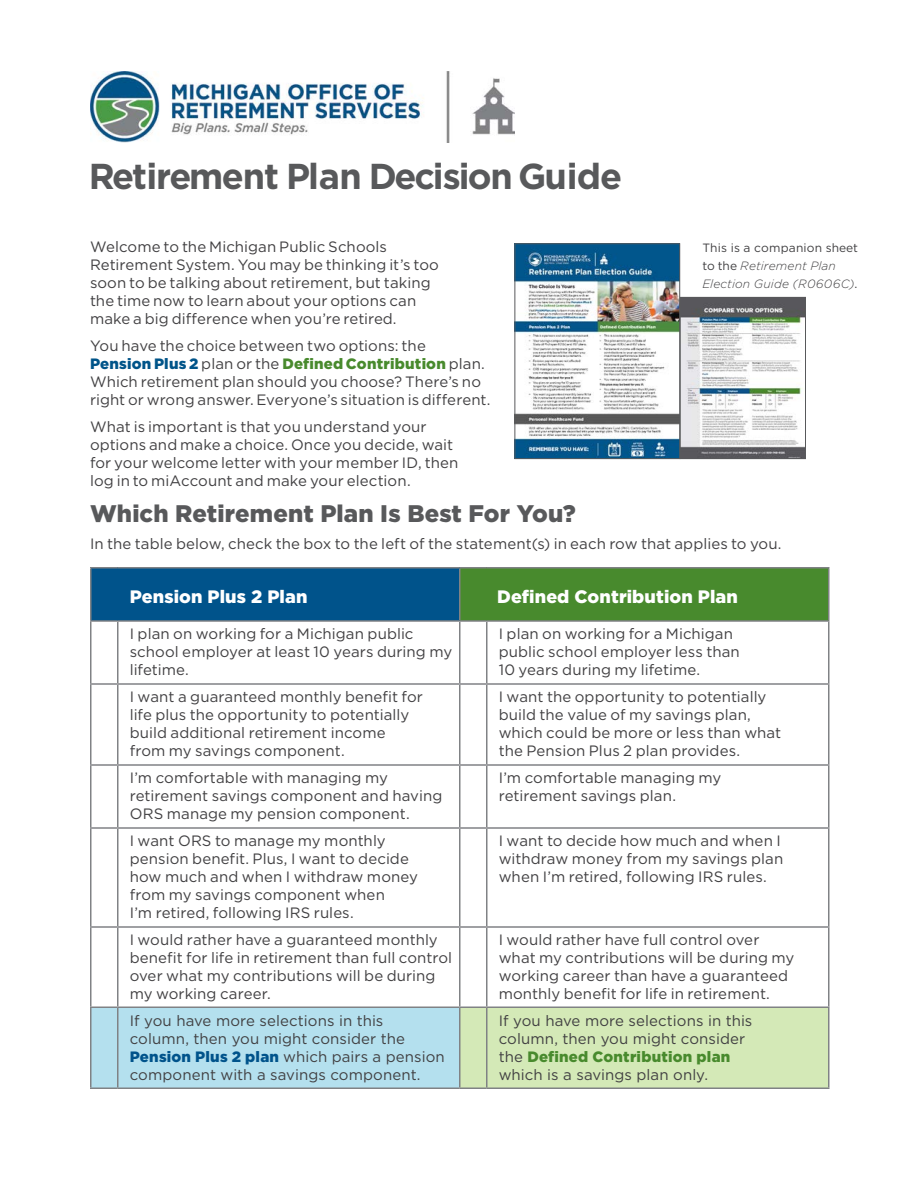
<style>
.page{position:relative;width:918px;height:1188px;background:#fff}
.page>*{position:absolute;margin:0;border:0;box-sizing:border-box;transform-origin:0 0}
.t1{font:700 36px "Gotham";letter-spacing:-.04em;color:#58595b}
.t2{font:900 24px "Gotham";letter-spacing:.005em;color:#58595b}
.t3{font:900 18px "Gotham";letter-spacing:.005em;color:#fff}
.t4{font:15px/18px "Gotham";letter-spacing:.005em;color:#414042}
.t5{font:italic 300 12px/18px "Gotham";letter-spacing:.01em;color:#414042}
.s1{font-weight:900;color:#005489}
.s2{font-weight:900;color:#488a2d}
.s3{font-weight:400;font-style:normal}
.s4{font-weight:900;color:#00538b}
</style>
<div class="page">
<img style="left:90px;top:72px;width:424px;height:70px">
<img style="left:516px;top:245px;width:162px;height:212px">
<div style="left:514px;top:243px;width:166px;height:216px;border:1px solid #58595b"></div>
<img style="left:682px;top:299px;width:122px;height:158px">
<div style="left:680px;top:297px;width:126px;height:162px;border:1px solid #58595b"></div>
<div style="left:91px;top:568px;width:369px;height:53px;background:#00538b"></div>
<div style="left:460px;top:568px;width:369px;height:53px;background:#488a2d"></div>
<hr style="left:90px;top:622px;width:2px;height:61px;background:#808285">
<hr style="left:117px;top:622px;width:1px;height:61px;background:#808285">
<hr style="left:459px;top:622px;width:1px;height:61px;background:#808285">
<hr style="left:486px;top:622px;width:2px;height:61px;background:#808285">
<hr style="left:828px;top:622px;width:2px;height:61px;background:#808285">
<hr style="left:90px;top:683px;width:28px;height:2px;background:#808285">
<hr style="left:90px;top:685px;width:2px;height:79px;background:#808285">
<hr style="left:118px;top:683px;width:342px;height:2px;background:#808285">
<hr style="left:117px;top:685px;width:1px;height:79px;background:#808285">
<hr style="left:460px;top:683px;width:27px;height:2px;background:#808285">
<hr style="left:459px;top:685px;width:1px;height:79px;background:#808285">
<hr style="left:487px;top:683px;width:343px;height:2px;background:#808285">
<hr style="left:486px;top:685px;width:2px;height:79px;background:#808285">
<hr style="left:828px;top:685px;width:2px;height:79px;background:#808285">
<hr style="left:90px;top:764px;width:28px;height:2px;background:#808285">
<hr style="left:90px;top:766px;width:2px;height:61px;background:#808285">
<hr style="left:118px;top:764px;width:342px;height:2px;background:#808285">
<hr style="left:117px;top:766px;width:1px;height:61px;background:#808285">
<hr style="left:460px;top:764px;width:27px;height:2px;background:#808285">
<hr style="left:459px;top:766px;width:1px;height:61px;background:#808285">
<hr style="left:487px;top:764px;width:343px;height:2px;background:#808285">
<hr style="left:486px;top:766px;width:2px;height:61px;background:#808285">
<hr style="left:828px;top:766px;width:2px;height:61px;background:#808285">
<hr style="left:90px;top:827px;width:28px;height:2px;background:#808285">
<hr style="left:90px;top:829px;width:2px;height:97px;background:#808285">
<hr style="left:118px;top:827px;width:342px;height:2px;background:#808285">
<hr style="left:117px;top:829px;width:1px;height:97px;background:#808285">
<hr style="left:460px;top:827px;width:27px;height:2px;background:#808285">
<hr style="left:459px;top:829px;width:1px;height:97px;background:#808285">
<hr style="left:487px;top:827px;width:343px;height:2px;background:#808285">
<hr style="left:486px;top:829px;width:2px;height:97px;background:#808285">
<hr style="left:828px;top:829px;width:2px;height:97px;background:#808285">
<hr style="left:90px;top:926px;width:28px;height:2px;background:#808285">
<hr style="left:90px;top:928px;width:2px;height:78px;background:#808285">
<hr style="left:118px;top:926px;width:342px;height:2px;background:#808285">
<hr style="left:117px;top:928px;width:1px;height:78px;background:#808285">
<hr style="left:460px;top:926px;width:27px;height:2px;background:#808285">
<hr style="left:459px;top:928px;width:1px;height:78px;background:#808285">
<hr style="left:487px;top:926px;width:343px;height:2px;background:#808285">
<hr style="left:486px;top:928px;width:2px;height:78px;background:#808285">
<hr style="left:828px;top:928px;width:2px;height:78px;background:#808285">
<hr style="left:90px;top:1006px;width:28px;height:2px;background:#808285">
<hr style="left:118px;top:1006px;width:342px;height:2px;background:#808285">
<hr style="left:460px;top:1006px;width:27px;height:2px;background:#808285">
<hr style="left:487px;top:1006px;width:343px;height:2px;background:#808285">
<hr style="left:828px;top:1008px;width:2px;height:80px;background:#808285">
<svg style="left:90px;top:1007px;width:739px;height:82px;background:#c1e1cf"></svg>
<hr style="left:487px;top:1088px;width:343px;height:1px;background:#808285">
<svg style="left:90px;top:567px;width:28px;height:1px"></svg>
<hr style="left:90px;top:568px;width:2px;height:52px;background:#808285">
<hr style="left:118px;top:567px;width:342px;height:1px;background:#808285">
<svg style="left:460px;top:567px;width:27px;height:1px"></svg>
<hr style="left:459px;top:568px;width:1px;height:52px;background:#808285">
<hr style="left:487px;top:567px;width:343px;height:1px;background:#808285">
<hr style="left:828px;top:568px;width:2px;height:52px;background:#808285">
<hr style="left:90px;top:620px;width:28px;height:2px;background:#808285">
<hr style="left:118px;top:620px;width:342px;height:2px;background:#808285">
<hr style="left:460px;top:620px;width:27px;height:2px;background:#808285">
<hr style="left:487px;top:620px;width:343px;height:2px;background:#808285">
<h1 class="t1" style="left:89px;top:155px;width:535px">Retirement Plan Decision Guide</h1>
<p class="t4" style="left:90px;top:237px;width:350px">Welcome to the Michigan Public Schools Retirement System. You may be thinking it’s too soon to be talking about retirement, but taking the time now to learn about your options can make a big difference when you’re retired.</p>
<p class="t4" style="left:90px;top:336px;width:402px">You have the choice between two options: the <span class="s1">Pension Plus 2</span> plan or the <span class="s2">Defined Contribution</span> plan.<br>Which retirement plan should you choose? There’s no right or wrong answer. Everyone’s situation is different.</p>
<p class="t4" style="left:90px;top:417px;width:370px">What is important is that you understand your options and make a choice. Once you decide, wait for your welcome letter with your member ID, then log in to miAccount and make your election.</p>
<p class="t5" style="left:702px;top:239px;width:157px"><span class="s3">This is a companion sheet to the</span> Retirement Plan<br>Election Guide (R0606C)<span class="s3">.</span></p>
<h2 class="t2" style="left:90px;top:500px;width:487px">Which Retirement Plan Is Best For You?</h2>
<p class="t4" style="left:90px;top:534px;width:693px">In the table below, check the box to the left of the statement(s) in each row that applies to you.</p>
<p class="t3" style="left:130px;top:586px;width:179px">Pension Plus 2 Plan</p>
<p class="t3" style="left:497px;top:586px;width:242px">Defined Contribution Plan</p>
<p class="t4" style="left:130px;top:624px;width:324px">I plan on working for a Michigan public school employer at least 10 years during my lifetime.</p>
<p class="t4" style="left:499px;top:624px;width:243px">I plan on working for a Michigan public school employer less than<br>10 years during my lifetime.</p>
<p class="t4" style="left:130px;top:687px;width:295px">I want a guaranteed monthly benefit for life plus the opportunity to potentially build additional retirement income from my savings component.</p>
<p class="t4" style="left:499px;top:687px;width:284px">I want the opportunity to potentially build the value of my savings plan, which could be more or less than what the Pension Plus 2 plan provides.</p>
<p class="t4" style="left:130px;top:768px;width:314px">I’m comfortable with managing my retirement savings component and having<br>ORS manage my pension component.</p>
<p class="t4" style="left:499px;top:768px;width:224px">I’m comfortable managing my retirement savings plan.</p>
<p class="t4" style="left:130px;top:831px;width:290px">I want ORS to manage my monthly pension benefit. Plus, I want to decide how much and when I withdraw money from my savings component when<br>I’m retired, following IRS rules.</p>
<p class="t4" style="left:499px;top:831px;width:286px">I want to decide how much and when I withdraw money from my savings plan when I’m retired, following IRS rules.</p>
<p class="t4" style="left:130px;top:930px;width:324px">I would rather have a guaranteed monthly benefit for life in retirement than full control over what my contributions will be during my working career.</p>
<p class="t4" style="left:499px;top:930px;width:297px">I would rather have full control over what my contributions will be during my working career than have a guaranteed monthly benefit for life in retirement.</p>
<p class="t4" style="left:130px;top:1011px;width:317px">If you have more selections in this column, then you might consider the <span class="s4">Pension Plus 2 plan</span> which pairs a pension component with a savings component.</p>
<p class="t4" style="left:499px;top:1011px;width:255px">If you have more selections in this column, then you might consider the <span class="s2">Defined Contribution plan </span>which is a savings plan only.</p>
</div>
